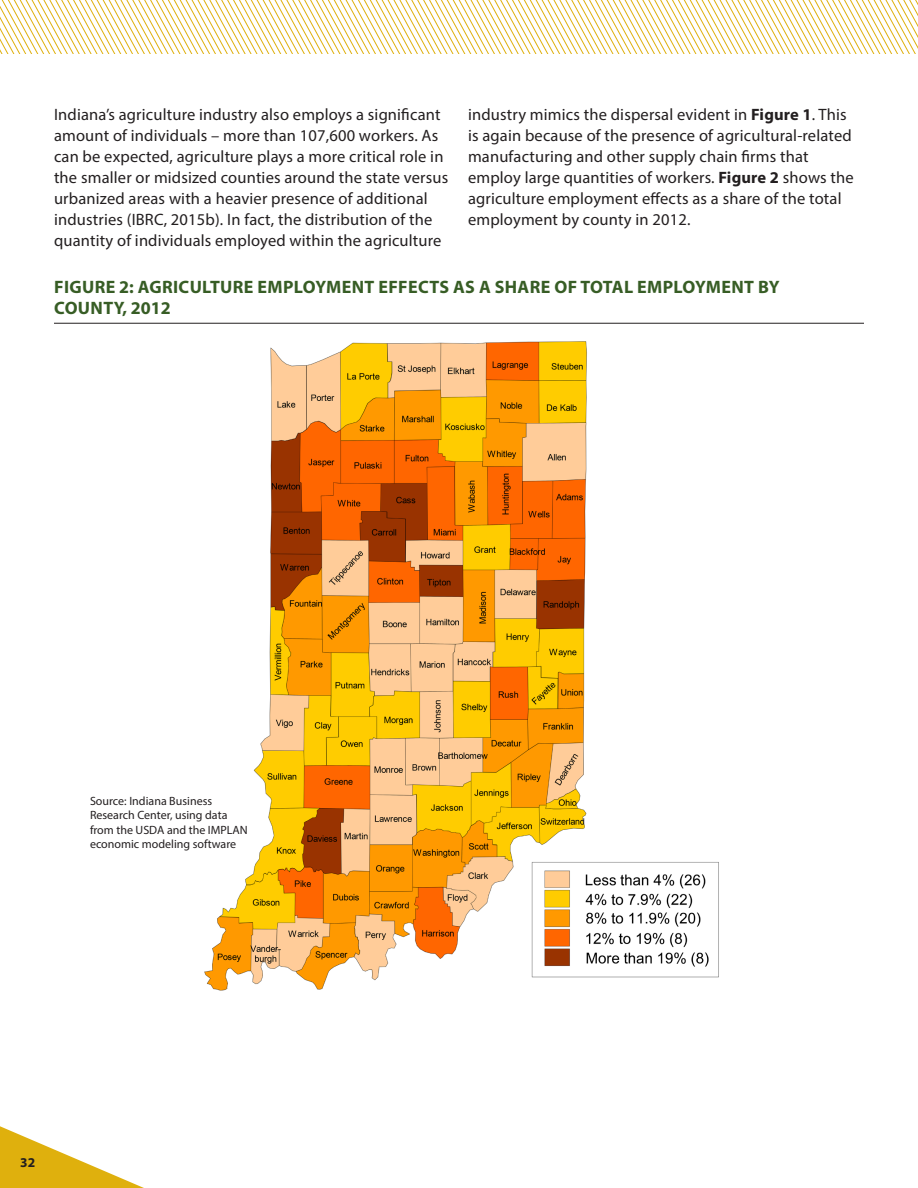
<style>
.page{position:relative;width:918px;height:1188px;background:#fff}
.page>*{position:absolute;margin:0;border:0;box-sizing:border-box;transform-origin:0 0}
.Heading_3{font:700 18px "Myriad Pro";letter-spacing:.02em;color:#375d25}
.Body_Text{font:16.5px/21px "Myriad Pro";letter-spacing:.01em;color:#231f20}
.t1{font:700 13.5px "Myriad Pro";color:#231f20}
.Source{font:12px/14.4px "Myriad Pro";color:#231f20}
.s1{font-weight:700}
</style>
<div class="page">
<svg style="left:0;top:1126px;width:144px;height:62px"></svg>
<svg style="left:0;top:0;width:918px;height:54px"></svg>
<img style="left:204px;top:341px;width:515px;height:650px">
<hr style="left:54px;top:323px;width:810px;height:1px;background:#231f20">
<p class="Body_Text" style="left:54px;top:104px;width:396px">Indiana’s agriculture industry also employs a significant amount of individuals – more than 107,600 workers. As can be expected, agriculture plays a more critical role in the smaller or midsized counties around the state versus urbanized areas with a heavier presence of additional industries (IBRC, 2015b). In fact, the distribution of the quantity of individuals employed within the agriculture</p>
<p class="Body_Text" style="left:468px;top:104px;width:387px">industry mimics the dispersal evident in <span class="s1">Figure 1</span>. This is again because of the presence of agricultural-related manufacturing and other supply chain firms that employ large quantities of workers. <span class="s1">Figure 2</span> shows the agriculture employment effects as a share of the total employment by county in 2012.</p>
<p class="Heading_3" style="left:54px;top:275px;width:727px">FIGURE 2: AGRICULTURE EMPLOYMENT EFFECTS AS A SHARE OF TOTAL EMPLOYMENT BY</p>
<p class="Heading_3" style="left:54px;top:296px;width:118px">COUNTY, 2012</p>
<p class="Source" style="left:90px;top:793px;width:159px">Source: Indiana Business<br>Research Center, using data from the USDA and the IMPLAN economic modeling software</p>
<p class="t1" style="left:20px;top:1153px;width:16px">32</p>
</div>
